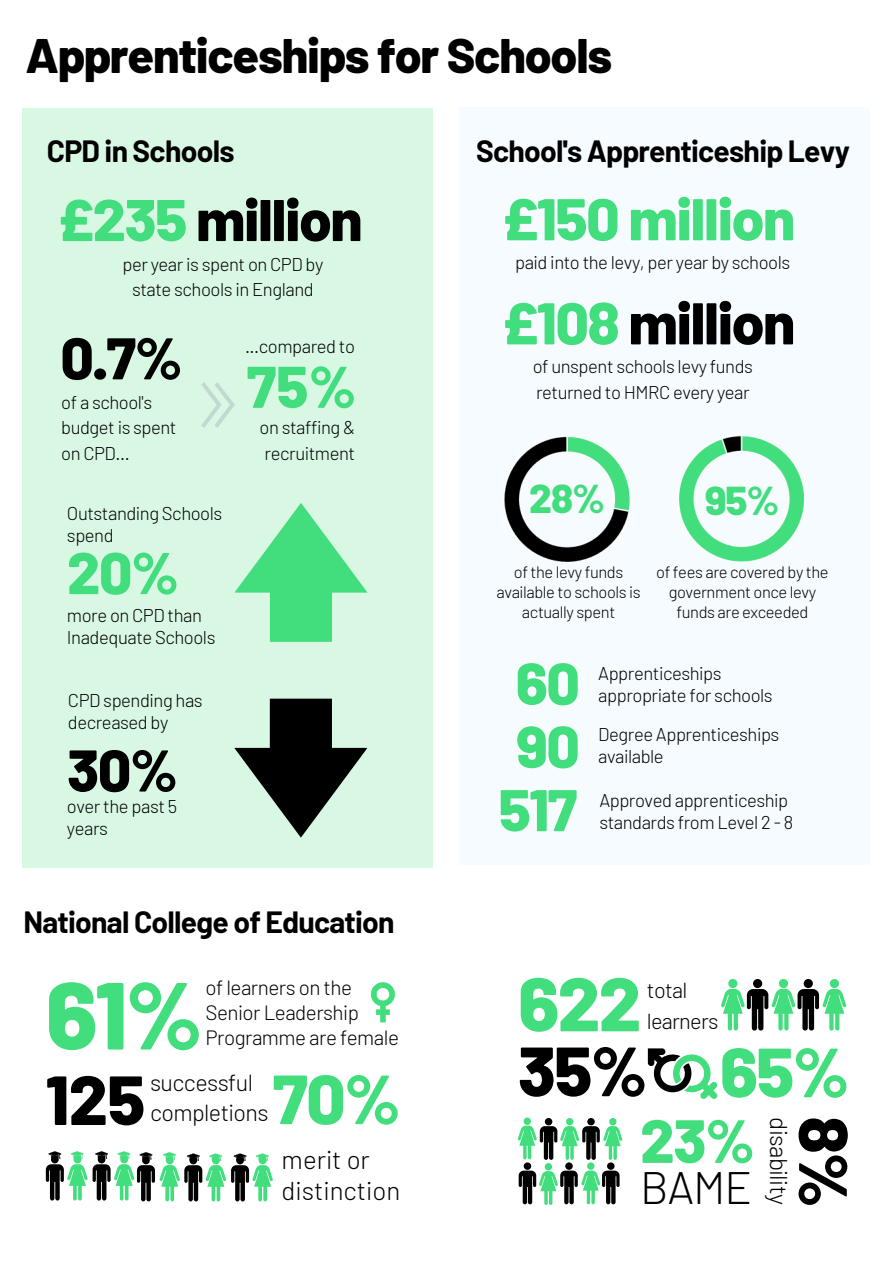
<style>
.page{position:relative;width:894px;height:1264px;background:#fff}
.page>*{position:absolute;margin:0;border:0;box-sizing:border-box;transform-origin:0 0}
.t1{font:800 95.1px "Barlow";color:#42dd7c}
.t2{font:800 75.6px "Barlow";color:#42dd7c}
.t3{font:800 69.45px "Barlow";color:#000}
.t4{font:800 69.3px "Barlow";color:#000}
.t5{font:800 69.3px "Barlow";color:#42dd7c}
.t6{font:800 68.1px "Barlow";color:#000}
.t7{font:800 60.9px "Barlow";color:#42dd7c}
.t8{font:800 58.8px/104.1px "Barlow";letter-spacing:-.025em;color:#42dd7c}
.t9{font:800 58.65px "Barlow";letter-spacing:-.025em;color:#000}
.t10{font:800 58.65px "Barlow";letter-spacing:-.025em;color:#42dd7c}
.t11{font:800 48.3px "Barlow";letter-spacing:-.025em;color:#000}
.t12{font:300 45.45px "Barlow";color:#000}
.t13{font:800 40.2px "Barlow";color:#42dd7c}
.t14{font:700 30px "Barlow";letter-spacing:-.025em;color:#000}
.t15{font:300 25.8px/31.2px "Barlow";color:#000}
.t16{font:300 24.3px "Barlow";letter-spacing:-.025em;color:#000}
.t17{font:300 23.25px/29.8px "Barlow";letter-spacing:-.025em;color:#000}
.t18{font:300 21.75px/31.5px "Barlow";letter-spacing:-.035em;color:#000}
.t19{font:300 20.7px/24.8px "Barlow";letter-spacing:-.025em;color:#000}
.t20{font:300 18.45px/22px "Barlow";letter-spacing:-.025em;color:#000}
.t21{font:300 16.5px/19.6px "Barlow";letter-spacing:-.025em;color:#000;text-align:center}
.s1{color:#42dd7c}
.s2{color:#000}
</style>
<div class="page">
<div style="left:459px;top:108px;width:410px;height:757px;background:#f5fbff"></div>
<div style="left:22px;top:108px;width:410px;height:759px;background:#d9f8e4"></div>
<svg style="left:236px;top:503px;width:131px;height:139px"></svg>
<svg style="left:647px;top:1048px;width:70px;height:51px"></svg>
<svg style="left:234px;top:698px;width:132px;height:139px"></svg>
<div style="left:523px;top:1117px;width:8px;height:7px;background:#42dd7c;border-radius:50%"></div>
<svg style="left:544px;top:1117px;width:8px;height:8px"></svg>
<div style="left:566px;top:1117px;width:7px;height:8px;background:#42dd7c;border-radius:50%"></div>
<div style="left:587px;top:1117px;width:7px;height:8px;background:#000;border-radius:50%"></div>
<div style="left:609px;top:1117px;width:7px;height:8px;background:#42dd7c;border-radius:50%"></div>
<svg style="left:517px;top:1125px;width:105px;height:34px"></svg>
<svg style="left:523px;top:1162px;width:8px;height:7px"></svg>
<svg style="left:544px;top:1162px;width:8px;height:8px"></svg>
<div style="left:565px;top:1162px;width:7px;height:7px;background:#000;border-radius:50%"></div>
<div style="left:587px;top:1162px;width:7px;height:7px;background:#42dd7c;border-radius:50%"></div>
<div style="left:607px;top:1162px;width:7px;height:7px;background:#000;border-radius:50%"></div>
<svg style="left:518px;top:1170px;width:101px;height:34px"></svg>
<svg style="left:371px;top:982px;width:24px;height:40px"></svg>
<svg style="left:46px;top:1151px;width:227px;height:50px"></svg>
<div style="left:728px;top:978px;width:9px;height:10px;background:#42dd7c;border-radius:50%"></div>
<svg style="left:752px;top:978px;width:10px;height:10px"></svg>
<svg style="left:778px;top:978px;width:9px;height:10px"></svg>
<svg style="left:803px;top:978px;width:9px;height:10px"></svg>
<svg style="left:829px;top:978px;width:9px;height:10px"></svg>
<svg style="left:721px;top:988px;width:125px;height:42px"></svg>
<img style="left:201px;top:382px;width:34px;height:45px">
<img style="left:504px;top:436px;width:126px;height:126px">
<img style="left:679px;top:435px;width:126px;height:127px">
<h3 class="t11" style="left:25px;top:24px;width:588px">Apprenticeships for Schools</h3>
<h3 class="t14" style="left:47px;top:132px;width:189px">CPD in Schools</h3>
<h3 class="t14" style="left:476px;top:132px;width:375px">School's Apprenticeship Levy</h3>
<h3 class="t9" style="left:58px;top:182px;width:306px"><span class="s1">£235</span> million</h3>
<p class="t20" style="left:122px;top:251px;width:202px;line-height:25.2px;text-align:center">per year is spent on CPD by state schools in England</p>
<h3 class="t9" style="left:60px;top:321px;width:123px">0.7%</h3>
<p class="t20" style="left:61px;top:389px;width:117px;line-height:25.5px">of a school's budget is spent on CPD...</p>
<p class="t20" style="left:67px;top:502px;width:157px">Outstanding Schools spend</p>
<h3 class="t10" style="left:67px;top:535px;width:113px">20%</h3>
<p class="t20" style="left:67px;top:604px;width:150px">more on CPD than<br>Inadequate Schools</p>
<p class="t20" style="left:68px;top:688px;width:136px">CPD spending has decreased by</p>
<h3 class="t9" style="left:67px;top:733px;width:112px">30%</h3>
<p class="t20" style="left:67px;top:794px;width:112px">over the past 5 years</p>
<p class="t20" style="left:245px;top:334px;width:112px">...compared to</p>
<h3 class="t10" style="left:247px;top:349px;width:111px">75%</h3>
<p class="t20" style="left:259px;top:414px;width:97px;line-height:25.5px">on staffing &amp; recruitment</p>
<h3 class="t14" style="left:23px;top:902px;width:372px">National College of Education</h3>
<h1 class="t1" style="left:46px;top:954px;width:158px">61%</h1>
<p class="t19" style="left:205px;top:974px;width:195px">of learners on the<br>Senior Leadership<br>Programme are female</p>
<h3 class="t4" style="left:46px;top:1055px;width:101px">125</h3>
<p class="t17" style="left:150px;top:1067px;width:120px">successful completions</p>
<h3 class="t5" style="left:273px;top:1054px;width:129px">70%</h3>
<h3 class="t15" style="left:281px;top:1142px;width:120px">merit or distinction</h3>
<h3 class="t8" style="left:502px;top:165px;width:294px">£150 million £108 <span class="s2">million</span></h3>
<p class="t20" style="left:532px;top:353px;width:222px;line-height:25.7px">of unspent schools levy funds returned to HMRC every year</p>
<p class="t20" style="left:515px;top:251px;width:276px">paid into the levy, per year by schools</p>
<h3 class="t13" style="left:529px;top:473px;width:77px">28%</h3>
<h3 class="t13" style="left:704px;top:475px;width:76px">95%</h3>
<p class="t21" style="left:496px;top:561px;width:146px">of the levy funds available to schools is actually spent</p>
<p class="t21" style="left:656px;top:562px;width:174px">of fees are covered by the government once levy funds are exceeded</p>
<h3 class="t10" style="left:515px;top:646px;width:66px">60</h3>
<p class="t20" style="left:598px;top:661px;width:176px">Apprenticeships appropriate for schools</p>
<h3 class="t10" style="left:516px;top:709px;width:65px">90</h3>
<p class="t20" style="left:598px;top:723px;width:183px">Degree Apprenticeships available</p>
<h3 class="t10" style="left:498px;top:772px;width:80px">517</h3>
<p class="t20" style="left:599px;top:788px;width:195px">Approved apprenticeship standards from Level 2 - 8</p>
<h2 class="t2" style="left:518px;top:955px;width:125px">622</h2>
<p class="t18" style="left:646px;top:973px;width:73px">total learners</p>
<h3 class="t3" style="left:517px;top:1026px;width:333px">35% <span class="s1">65%</span></h3>
<h3 class="t7" style="left:640px;top:1101px;width:116px">23%</h3>
<h3 class="t16" style="left:794px;top:1117px;width:89px;rotate:90deg">disability</h3>
<h3 class="t6" style="left:867px;top:1116px;width:93px;rotate:90deg">8%</h3>
<h3 class="t12" style="left:640px;top:1158px;width:114px">BAME</h3>
</div>
